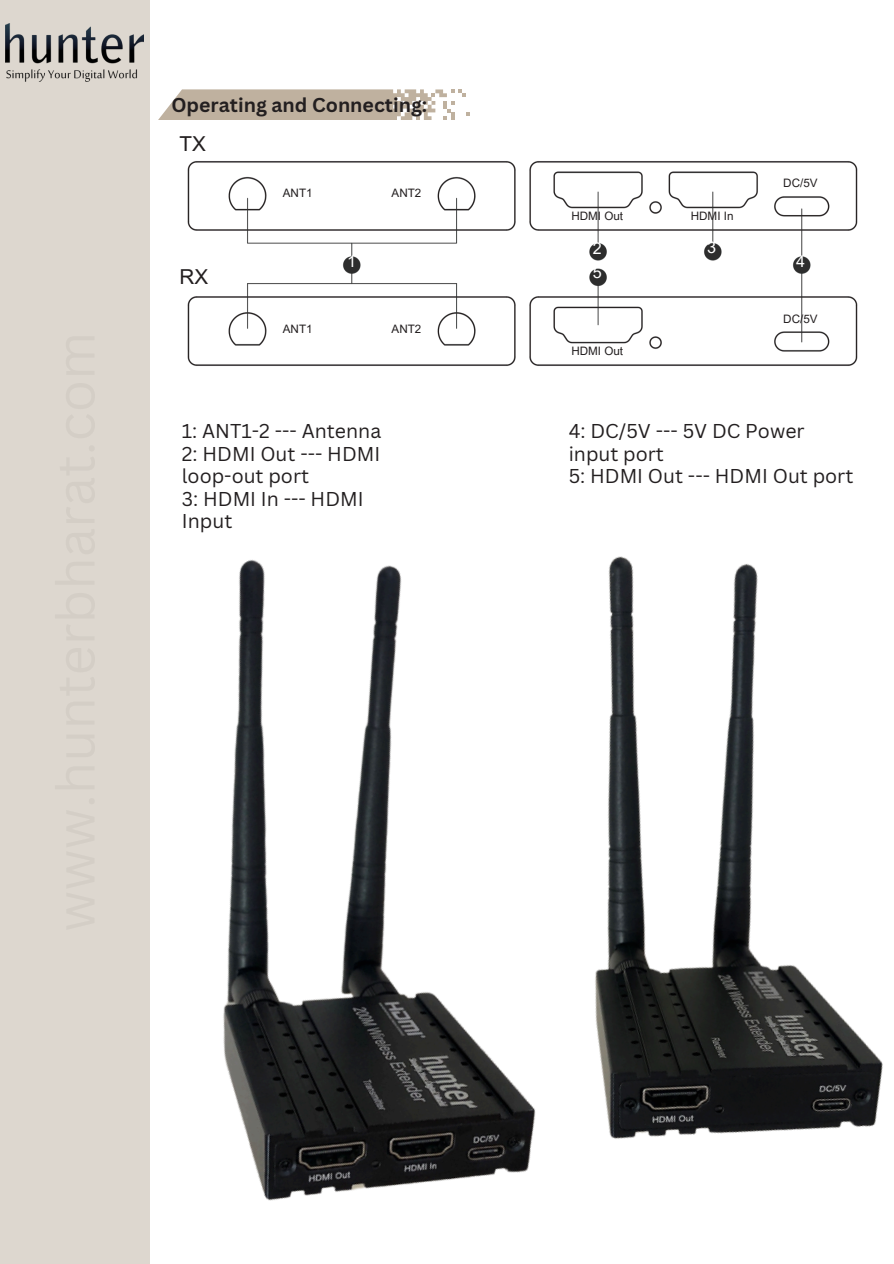
<style>
.page{position:relative;width:894px;height:1264px;background:#fff}
.page>*{position:absolute;margin:0;border:0;box-sizing:border-box;transform-origin:0 0}
.t1{font:20.55px "Arial MT Pro";color:#231f20}
.t2{font:19.5px/22.5px "Canva Sans";color:#231f20}
.t3{font:700 19.5px "Canva Sans";color:#231f20}
.t4{font:16.2px/24.3px "Arial MT Pro";color:#fff}
.t5{font:11.7px "Arial MT Pro";color:#231f20}
</style>
<div class="page">
<div style="left:0;top:0;width:150px;height:1263px;background:#ddd7cf"></div>
<img style="left:6px;top:24px;width:137px;height:57px">
<img style="left:187px;top:161px;width:671px;height:205px">
<svg style="left:158px;top:89px;width:311px;height:31px"></svg>
<img style="left:223px;top:559px;width:165px;height:642px">
<img style="left:388px;top:556px;width:495px;height:631px">
<h6 class="t3" style="left:171px;top:91px;width:257px">Operating and Connecting:</h6>
<h5 class="t1" style="left:179px;top:136px;width:28px">TX</h5>
<p class="t1" style="left:179px;top:269px;width:30px">RX</p>
<p class="t5" style="left:283px;top:189px;width:31px">ANT1</p>
<h1 class="t5" style="left:283px;top:324px;width:31px">ANT1</h1>
<p class="t4" style="left:347px;top:251px;width:10px">1</p>
<p class="t5" style="left:391px;top:189px;width:31px">ANT2</p>
<h2 class="t5" style="left:391px;top:324px;width:31px">ANT2</h2>
<h4 class="t5" style="left:571px;top:211px;width:53px">HDMI Out</h4>
<h4 class="t5" style="left:690px;top:211px;width:44px">HDMI In</h4>
<h6 class="t4" style="left:592px;top:238px;width:10px">2<br>5</h6>
<h6 class="t4" style="left:707px;top:237px;width:10px">3</h6>
<p class="t5" style="left:571px;top:347px;width:53px">HDMI Out</p>
<h6 class="t5" style="left:783px;top:179px;width:36px">DC/5V</h6>
<p class="t4" style="left:795px;top:251px;width:10px">4</p>
<h6 class="t5" style="left:783px;top:314px;width:36px">DC/5V</h6>
<p class="t2" style="left:182px;top:419px;width:201px">1: ANT1-2 --- Antenna<br>2: HDMI Out --- HDMI loop-out port<br>3: HDMI In --- HDMI<br>Input</p>
<p class="t2" style="left:568px;top:419px;width:286px">4: DC/5V --- 5V DC Power input port<br>5: HDMI Out --- HDMI Out port</p>
</div>
